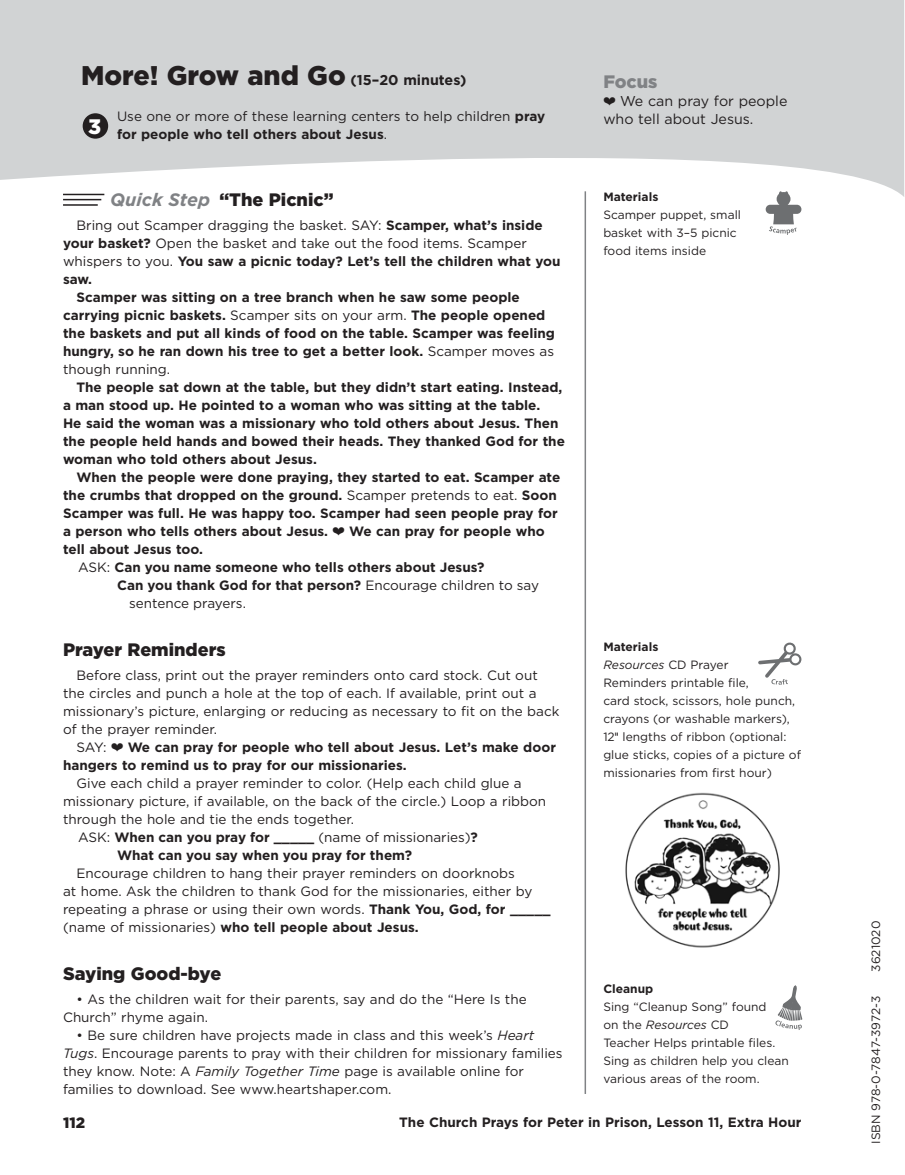
<style>
.page{position:relative;width:905px;height:1175px;background:#fff}
.page>*{position:absolute;margin:0;border:0;box-sizing:border-box;transform-origin:0 0}
.t1{font:900 27px "Gotham";color:#231f20}
.t2{font:900 21px "Gotham";color:#fff}
.t3{font:900 18px "Gotham";color:#231f20}
.t4{font:900 18px "Gotham";color:#808285}
.t5{font:900 15px "Gotham";color:#231f20}
.t6{font:14.25px/18px "Gotham";color:#231f20}
.t7{font:13.5px/18px "Gotham";color:#231f20}
.t8{font:700 13.5px/18px "Gotham";color:#231f20}
.t9{font:12px/18px "Gotham";color:#231f20}
.t10{font:700 12px "Gotham";color:#231f20}
.s1{font-weight:700;font-size:14.25px}
.s2{font-weight:700}
.s3{font-weight:700;font-style:italic;color:#808285}
.s4{font-weight:400}
.s5{font-style:italic}
.s6{font-family:"Swiss 721 BT";font-weight:500}
</style>
<div class="page">
<svg style="left:0;top:0;width:904px;height:197px;fill:#d1d3d4"></svg>
<hr style="left:63px;top:194px;width:41px;height:1px;background:#231f20">
<hr style="left:63px;top:199px;width:38px;height:1px;background:#231f20">
<hr style="left:63px;top:204px;width:35px;height:2px;background:#231f20">
<hr style="left:584px;top:191px;width:2px;height:903px;background:#808285">
<div style="left:83px;top:113px;width:25px;height:26px;background:#231f20;border-radius:50%"></div>
<svg style="left:765px;top:191px;width:36px;height:44px"></svg>
<svg style="left:758px;top:642px;width:43px;height:42px"></svg>
<svg style="left:775px;top:985px;width:27px;height:45px"></svg>
<img style="left:625px;top:792px;width:155px;height:156px">
<svg style="left:603px;top:97px;width:12px;height:8px"></svg>
<h1 class="t1" style="left:81px;top:56px;width:387px">More! Grow and Go <span class="s1">(15–20 minutes)</span></h1>
<p class="t7" style="left:117px;top:107px;width:429px">Use one or more of these learning centers to help children <span class="s2">pray for people who tell others about Jesus</span>.</p>
<h2 class="t2" style="left:88px;top:112px;width:15px">3</h2>
<h3 class="t3" style="left:110px;top:187px;width:225px"><span class="s3">Quick Step</span> “The Picnic”</h3>
<p class="t7" style="left:76px;top:216px;width:467px">Bring out Scamper dragging the basket. SAY: <span class="s2">Scamper, what’s inside</span></p>
<p class="t7" style="left:63px;top:234px;width:465px"><span class="s2">your basket?</span> Open the basket and take out the food items. Scamper</p>
<p class="t8" style="left:63px;top:252px;width:499px"><span class="s4">whispers to you.</span> You saw a picnic today? Let’s tell the children what you</p>
<p class="t8" style="left:63px;top:270px;width:31px">saw.</p>
<p class="t8" style="left:76px;top:288px;width:445px">Scamper was sitting on a tree branch when he saw some people</p>
<p class="t8" style="left:63px;top:306px;width:484px">carrying picnic baskets. <span class="s4">Scamper sits on your arm.</span> The people opened</p>
<p class="t8" style="left:63px;top:324px;width:493px">the baskets and put all kinds of food on the table. Scamper was feeling</p>
<p class="t8" style="left:63px;top:342px;width:492px">hungry, so he ran down his tree to get a better look. <span class="s4">Scamper moves as</span></p>
<p class="t7" style="left:63px;top:360px;width:109px">though running.</p>
<p class="t8" style="left:63px;top:378px;width:503px;text-indent:14px">The people sat down at the table, but they didn’t start eating. Instead, a man stood up. He pointed to a woman who was sitting at the table.<br>He said the woman was a missionary who told others about Jesus. Then the people held hands and bowed their heads. They thanked God for the woman who told others about Jesus.</p>
<p class="t8" style="left:63px;top:468px;width:499px;text-indent:14px">When the people were done praying, they started to eat. Scamper ate the crumbs that dropped on the ground. <span class="s4">Scamper pretends to eat.</span> Soon Scamper was full. He was happy too. Scamper had seen people pray for a person who tells others about Jesus.</p>
<p class="t8" style="left:349px;top:522px;width:197px">We can pray for people who</p>
<p class="t8" style="left:63px;top:540px;width:142px">tell about Jesus too.</p>
<p class="t8" style="left:78px;top:558px;width:408px"><span class="s4">ASK:</span> Can you name someone who tells others about Jesus?</p>
<p class="t8" style="left:117px;top:576px;width:423px">Can you thank God for that person? <span class="s4">Encourage children to say</span></p>
<p class="t7" style="left:129px;top:593px;width:118px">sentence prayers.</p>
<h3 class="t3" style="left:63px;top:637px;width:164px">Prayer Reminders</h3>
<p class="t7" style="left:76px;top:666px;width:462px">Before class, print out the prayer reminders onto card stock. Cut out</p>
<p class="t7" style="left:63px;top:684px;width:475px">the circles and punch a hole at the top of each. If available, print out a</p>
<p class="t7" style="left:63px;top:702px;width:498px">missionary’s picture, enlarging or reducing as necessary to fit on the back</p>
<p class="t7" style="left:63px;top:720px;width:155px">of the prayer reminder.</p>
<p class="t7" style="left:76px;top:738px;width:32px">SAY:</p>
<p class="t8" style="left:63px;top:738px;width:494px;text-indent:65px">We can pray for people who tell about Jesus. Let’s make door hangers to remind us to pray for our missionaries.</p>
<p class="t7" style="left:76px;top:774px;width:447px">Give each child a prayer reminder to color. (Help each child glue a</p>
<p class="t7" style="left:63px;top:792px;width:484px">missionary picture, if available, on the back of the circle.) Loop a ribbon</p>
<p class="t7" style="left:63px;top:810px;width:292px">through the hole and tie the ends together.</p>
<p class="t7" style="left:78px;top:828px;width:401px">ASK: <span class="s2">When can you pray for _____</span> (name of missionaries)<span class="s2">?</span></p>
<p class="t8" style="left:117px;top:846px;width:296px">What can you say when you pray for them?</p>
<p class="t7" style="left:63px;top:864px;width:489px;text-indent:14px">Encourage children to hang their prayer reminders on doorknobs<br>at home. Ask the children to thank God for the missionaries, either by repeating a phrase or using their own words. <span class="s2">Thank You, God, for _____ </span>(name of missionaries) <span class="s2">who tell people about Jesus.</span></p>
<h3 class="t3" style="left:63px;top:961px;width:160px">Saying Good-bye</h3>
<p class="t7" style="left:63px;top:990px;width:465px;text-indent:14px">• As the children wait for their parents, say and do the “Here Is the<br>Church” rhyme again.</p>
<p class="t7" style="left:63px;top:1026px;width:501px;text-indent:14px">• Be sure children have projects made in class and this week’s <span class="s5">Heart Tugs</span>. Encourage parents to pray with their children for missionary families they know. Note: A <span class="s5">Family Together Time</span> page is available online for families to download. See www.heartshaper.com.</p>
<h3 class="t4" style="left:603px;top:69px;width:56px">Focus</h3>
<p class="t6" style="left:603px;top:92px;width:186px;text-indent:17px">We can pray for people who tell about Jesus.</p>
<p class="t10" style="left:603px;top:189px;width:57px">Materials</p>
<p class="t9" style="left:603px;top:205px;width:139px">Scamper puppet, small basket with 3–5 picnic food items inside</p>
<p class="t9" style="left:603px;top:637px;width:199px"><span class="s2">Materials<br></span><span class="s5">Resources</span> CD Prayer<br>Reminders printable file,<br>card stock, scissors, hole punch, crayons (or washable markers),<br>12<span class="s6">"</span> lengths of ribbon (optional: glue sticks, copies of a picture of missionaries from first hour)</p>
<p class="t10" style="left:603px;top:981px;width:51px">Cleanup</p>
<p class="t9" style="left:603px;top:997px;width:187px">Sing “Cleanup Song” found<br>on the <span class="s5">Resources</span> CD<br>Teacher Helps printable files.<br>Sing as children help you clean various areas of the room.</p>
<p class="t5" style="left:63px;top:1112px;width:24px">112</p>
<p class="t8" style="left:399px;top:1113px;width:403px">The Church Prays for Peter in Prison, Lesson 11, Extra Hour</p>
<p class="t9" style="left:866px;top:971px;width:52px;rotate:-90deg">3621020</p>
<p class="t9" style="left:866px;top:1143px;width:150px;rotate:-90deg">ISBN 978-0-7847-3972-3</p>
</div>
